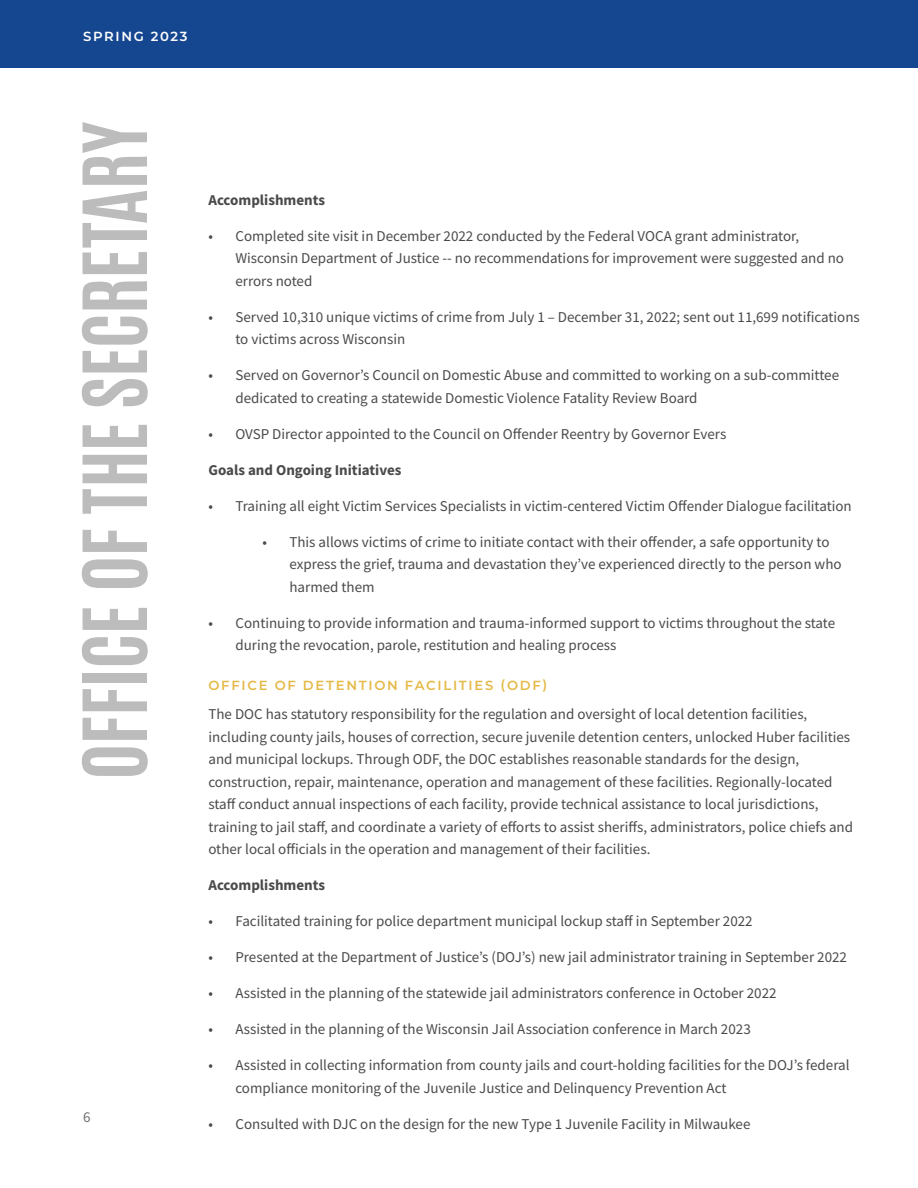
<style>
.page{position:relative;width:918px;height:1188px;background:#fff}
.page>*{position:absolute;margin:0;border:0;box-sizing:border-box;transform-origin:0 0}
.t1{font:700 75px "Antonio";letter-spacing:-.01em;color:#bcbcbc}
.SMALL_BODY_-_DARK{font:15px/22.5px "Source Sans Pro";color:#4a4a4a}
.ACCOMPLISHMENTS_GOAL{font:700 15px "Source Sans Pro";color:#4a4a4a}
.SMALL_BODY_-_DARK-2{font:15px "Source Sans Pro";color:#707070}
.Paragraph_Style_3{font:600 13.2px "Montserrat";letter-spacing:.13em;color:#e5ba48}
.Header_2{font:600 13.2px "Montserrat";letter-spacing:.125em;color:#fff}
</style>
<div class="page">
<div style="left:0;top:0;width:918px;height:68px;background:#154791"></div>
<p class="Header_2" style="left:83px;top:26px;width:106px">SPRING 2023</p>
<p class="t1" style="left:62px;top:780px;width:660px;rotate:-90deg">OFFICE OF THE SECRETARY</p>
<p class="SMALL_BODY_-_DARK-2" style="left:83px;top:1108px;width:9px">6</p>
<p class="ACCOMPLISHMENTS_GOAL" style="left:208px;top:190px;width:118px">Accomplishments</p>
<p class="SMALL_BODY_-_DARK" style="left:235px;top:224px;width:610px;text-indent:-27px">• Completed site visit in December 2022 conducted by the Federal VOCA grant administrator,<br>Wisconsin Department of Justice -- no recommendations for improvement were suggested and no errors noted</p>
<p class="SMALL_BODY_-_DARK" style="left:235px;top:305px;width:626px;text-indent:-27px">• Served 10,310 unique victims of crime from July 1 – December 31, 2022; sent out 11,699 notifications to victims across Wisconsin</p>
<p class="SMALL_BODY_-_DARK" style="left:235px;top:364px;width:605px;text-indent:-27px">• Served on Governor’s Council on Domestic Abuse and committed to working on a sub-committee dedicated to creating a statewide Domestic Violence Fatality Review Board</p>
<p class="SMALL_BODY_-_DARK" style="left:208px;top:422px;width:519px">• OVSP Director appointed to the Council on Offender Reentry by Governor Evers</p>
<p class="ACCOMPLISHMENTS_GOAL" style="left:208px;top:460px;width:195px">Goals and Ongoing Initiatives</p>
<p class="SMALL_BODY_-_DARK" style="left:208px;top:494px;width:645px">• Training all eight Victim Services Specialists in victim-centered Victim Offender Dialogue facilitation</p>
<p class="SMALL_BODY_-_DARK" style="left:289px;top:530px;width:554px;text-indent:-27px">• This allows victims of crime to initiate contact with their offender, a safe opportunity to express the grief, trauma and devastation they’ve experienced directly to the person who harmed them</p>
<p class="SMALL_BODY_-_DARK" style="left:235px;top:611px;width:601px;text-indent:-27px">• Continuing to provide information and trauma-informed support to victims throughout the state during the revocation, parole, restitution and healing process</p>
<p class="Paragraph_Style_3" style="left:208px;top:676px;width:341px">OFFICE OF DETENTION FACILITIES (ODF)</p>
<p class="SMALL_BODY_-_DARK" style="left:208px;top:703px;width:646px">The DOC has statutory responsibility for the regulation and oversight of local detention facilities, including county jails, houses of correction, secure juvenile detention centers, unlocked Huber facilities and municipal lockups. Through ODF, the DOC establishes reasonable standards for the design, construction, repair, maintenance, operation and management of these facilities. Regionally-located staff conduct annual inspections of each facility, provide technical assistance to local jurisdictions, training to jail staff, and coordinate a variety of efforts to assist sheriffs, administrators, police chiefs and other local officials in the operation and management of their facilities.</p>
<p class="ACCOMPLISHMENTS_GOAL" style="left:208px;top:875px;width:118px">Accomplishments</p>
<p class="SMALL_BODY_-_DARK" style="left:208px;top:910px;width:546px">• Facilitated training for police department municipal lockup staff in September 2022</p>
<p class="SMALL_BODY_-_DARK" style="left:208px;top:946px;width:640px">• Presented at the Department of Justice’s (DOJ’s) new jail administrator training in September 2022</p>
<p class="SMALL_BODY_-_DARK" style="left:208px;top:982px;width:570px">• Assisted in the planning of the statewide jail administrators conference in October 2022</p>
<p class="SMALL_BODY_-_DARK" style="left:208px;top:1018px;width:544px">• Assisted in the planning of the Wisconsin Jail Association conference in March 2023</p>
<p class="SMALL_BODY_-_DARK" style="left:235px;top:1054px;width:616px;text-indent:-27px">• Assisted in collecting information from county jails and court-holding facilities for the DOJ’s federal compliance monitoring of the Juvenile Justice and Delinquency Prevention Act</p>
<p class="SMALL_BODY_-_DARK" style="left:208px;top:1112px;width:544px">• Consulted with DJC on the design for the new Type 1 Juvenile Facility in Milwaukee</p>
</div>
